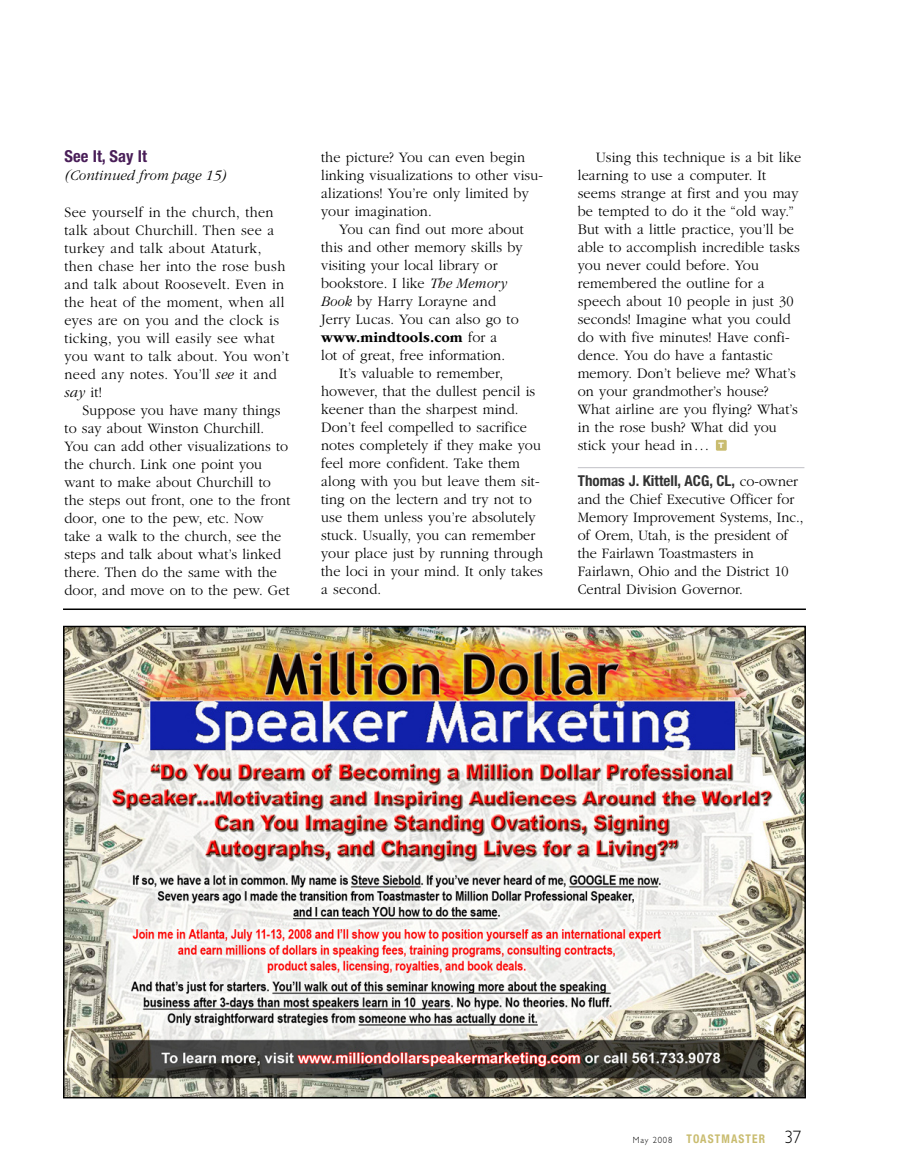
<style>
.page{position:relative;width:905px;height:1175px;background:#fff}
.page>*{position:absolute;margin:0;border:0;box-sizing:border-box;transform-origin:0 0}
.t1{font:700 condensed 16.5px "Helvetica Neue LT Std";color:#491e58}
.t2{font:300 15px/18px "ITC Garamond Std";letter-spacing:.01em;color:#000;scale:.95 1}
.t3{font:700 condensed 15px "Helvetica Neue LT Std";color:#333}
.t4{font:italic 300 15px "ITC Garamond Std";color:#000;scale:.95 1}
.t5{font:700 condensed 12px "Helvetica Neue";letter-spacing:.1em;color:#c9bc6f;scale:.95 1}
.t6{font:700 expanded 7.5px "Helvetica Neue LT Std";color:#fff}
.s1{font-style:italic}
.s2{font-weight:700}
.s3{font-family:"ITC Garamond Std";font-weight:300;font-stretch:normal;color:#000}
.s4{font-family:"Gill Sans";font-weight:300;font-stretch:normal;font-size:9px;color:#000}
.s5{font-family:"Gill Sans";font-weight:300;font-stretch:normal;font-size:18px;color:#000}
</style>
<div class="page">
<hr style="left:578px;top:467px;width:226px;height:1px;background:#c0c0c6">
<img style="left:66px;top:629px;width:737px;height:466px">
<div style="left:63px;top:626px;width:743px;height:472px;border:2px solid #000"></div>
<hr style="left:63px;top:608px;width:743px;height:2px;background:#000">
<div style="left:715px;top:440px;width:11px;height:11px;background:#c9bc6f"></div>
<p class="t1" style="left:64px;top:150px;width:84px">See It, Say It</p>
<p class="t4" style="left:64px;top:169px;width:172px">(Continued from page 15)</p>
<p class="t2" style="left:64px;top:204px;width:238px">See yourself in the church, then talk about Churchill. Then see a turkey and talk about Ataturk, then chase her into the rose bush and talk about Roosevelt. Even in the heat of the moment, when all eyes are on you and the clock is ticking, you will easily see what you want to talk about. You won’t need any notes. You’ll <span class="s1">see</span> it and <span class="s1">say</span> it!</p>
<p class="t2" style="left:64px;top:402px;width:239px;text-indent:18px">Suppose you have many things to say about Winston Churchill.<br>You can add other visualizations to the church. Link one point you want to make about Churchill to the steps out front, one to the front door, one to the pew, etc. Now take a walk to the church, see the steps and talk about what’s linked there. Then do the same with the door, and move on to the pew. Get</p>
<p class="t2" style="left:321px;top:149px;width:235px">the picture? You can even begin linking visualizations to other visu&shy;alizations! You’re only limited by your imagination.</p>
<p class="t2" style="left:321px;top:221px;width:215px;text-indent:18px">You can find out more about this and other memory skills by visiting your local library or bookstore. I like <span class="s1">The Memory<br>Book</span> by Harry Lorayne and<br>Jerry Lucas. You can also go to <span class="s2">www.mindtools.com</span> for a<br>lot of great, free information.</p>
<p class="t2" style="left:321px;top:365px;width:235px;text-indent:18px">It’s valuable to remember, however, that the dullest pencil is keener than the sharpest mind.<br>Don’t feel compelled to sacrifice notes completely if they make you feel more confident. Take them along with you but leave them sit&shy;ting on the lectern and try not to use them unless you’re absolutely stuck. Usually, you can remember your place just by running through the loci in your mind. It only takes a second.</p>
<p class="t2" style="left:578px;top:149px;width:236px;text-indent:18px">Using this technique is a bit like learning to use a computer. It seems strange at first and you may be tempted to do it the “old way.”<br>But with a little practice, you’ll be able to accomplish incredible tasks you never could before. You remembered the outline for a speech about 10 people in just 30 seconds! Imagine what you could do with five minutes! Have confi&shy;dence. You do have a fantastic memory. Don’t believe me? What’s on your grandmother’s house?<br>What airline are you flying? What’s in the rose bush? What did you stick your head in ...</p>
<p class="t3" style="left:578px;top:475px;width:222px">Thomas J. Kittell, ACG, CL, <span class="s3">co-owner</span></p>
<p class="t2" style="left:577px;top:491px;width:239px">and the Chief Executive Officer for<br>Memory Improvement Systems, Inc., of Orem, Utah, is the president of the Fairlawn Toastmasters in<br>Fairlawn, Ohio and the District 10<br>Central Division Governor.</p>
<p class="t6" style="left:718px;top:442px;width:7px">T</p>
<p class="t5" style="left:633px;top:1134px;width:179px"><span class="s4">May 2008</span> TOASTMASTER <span class="s5">37</span></p>
</div>
